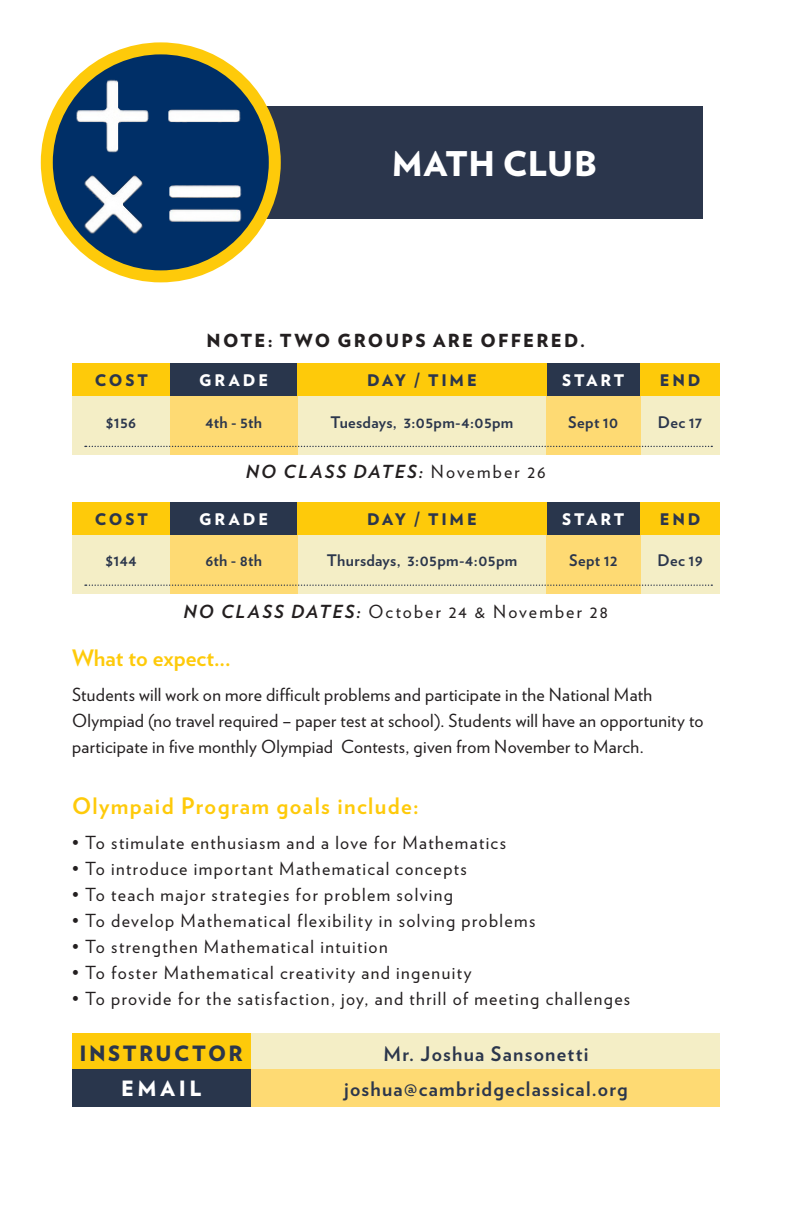
<style>
.page{position:relative;width:792px;height:1224px;background:#fff}
.page>*{position:absolute;margin:0;border:0;box-sizing:border-box;transform-origin:0 0}
.t1{font:900 34px "Verlag";letter-spacing:.01em;color:#fff}
.t2{font:700 22.6px "Verlag";letter-spacing:.06em;color:#feca0a}
.t3{font:700 22.6px "Verlag";color:#feca0a}
.t4{font:900 21px "Verlag";letter-spacing:.115em;color:#2b364c}
.t5{font:900 21px "Verlag";letter-spacing:.17em;color:#fff}
.t6{font:700 20px/35px "Verlag";letter-spacing:.06em;color:#2b364c;text-align:center}
.t7{font:18px "Verlag";letter-spacing:.075em;color:#231f20}
.t8{font:18px/26px "Verlag";letter-spacing:.015em;color:#231f20}
.t9{font:18px "Verlag";letter-spacing:.115em;color:#231f20}
.t10{font:900 18px "Verlag";letter-spacing:.12em;color:#231f20}
.t11{font:italic 700 18px "Verlag";letter-spacing:.115em;color:#231f20}
.t12{font:700 16px "Verlag";letter-spacing:.02em;color:#2b364c}
.t13{font:900 16px "Verlag";letter-spacing:.18em;color:#2b364c}
.t14{font:900 16px "Verlag";letter-spacing:.185em;color:#fff}
.s1{font-weight:400;font-style:normal}
.s2{font-weight:700;font-style:italic}
</style>
<div class="page">
<div style="left:225px;top:106px;width:478px;height:113px;background:#2b364c"></div>
<div style="left:41px;top:42px;width:240px;height:240px;background:#feca0a;border-radius:50%"></div>
<img style="left:53px;top:54px;width:216px;height:216px;border-radius:108px">
<div style="left:250px;top:1034px;width:470px;height:37px;background:#f4eec6"></div>
<div style="left:72px;top:1034px;width:178px;height:37px;background:#feca0a"></div>
<div style="left:250px;top:1069px;width:470px;height:37px;background:#feda73"></div>
<div style="left:72px;top:1069px;width:178px;height:37px;background:#29364c"></div>
<div style="left:72px;top:364px;width:98px;height:91px;background:#f4eec6"></div>
<div style="left:72px;top:502px;width:98px;height:92px;background:#f4eec6"></div>
<div style="left:297px;top:364px;width:250px;height:91px;background:#f4eec6"></div>
<div style="left:297px;top:502px;width:250px;height:92px;background:#f4eec6"></div>
<div style="left:640px;top:364px;width:80px;height:91px;background:#f4eec6"></div>
<div style="left:640px;top:502px;width:80px;height:92px;background:#f4eec6"></div>
<div style="left:170px;top:369px;width:127px;height:86px;background:#feda73"></div>
<div style="left:170px;top:508px;width:127px;height:86px;background:#feda73"></div>
<div style="left:546px;top:369px;width:94px;height:86px;background:#feda73"></div>
<div style="left:546px;top:508px;width:94px;height:86px;background:#feda73"></div>
<div style="left:170px;top:364px;width:127px;height:32px;background:#29364c"></div>
<div style="left:170px;top:502px;width:127px;height:33px;background:#29364c"></div>
<div style="left:546px;top:364px;width:94px;height:32px;background:#29364c"></div>
<div style="left:546px;top:502px;width:94px;height:33px;background:#29364c"></div>
<div style="left:72px;top:364px;width:98px;height:32px;background:#feca0a"></div>
<div style="left:72px;top:502px;width:98px;height:33px;background:#feca0a"></div>
<div style="left:297px;top:364px;width:250px;height:32px;background:#feca0a"></div>
<div style="left:297px;top:502px;width:250px;height:33px;background:#feca0a"></div>
<div style="left:640px;top:364px;width:80px;height:32px;background:#feca0a"></div>
<div style="left:640px;top:502px;width:80px;height:33px;background:#feca0a"></div>
<svg style="left:85px;top:446px;width:627px;height:1px"></svg>
<svg style="left:85px;top:585px;width:627px;height:1px"></svg>
<h1 class="t1" style="left:392px;top:136px;width:207px">MATH CLUB</h1>
<p class="t10" style="left:207px;top:325px;width:304px">NOTE: TWO GROUPS ARE OFFE</p>
<p class="t10" style="left:537px;top:325px;width:50px">RED.</p>
<p class="t13" style="left:95px;top:367px;width:55px">COST</p>
<p class="t14" style="left:199px;top:367px;width:68px">GRADE</p>
<p class="t13" style="left:367px;top:367px;width:109px">DAY / TIME</p>
<p class="t14" style="left:562px;top:367px;width:64px">START</p>
<p class="t13" style="left:660px;top:367px;width:42px">END</p>
<p class="t12" style="left:106px;top:409px;width:32px">$156</p>
<p class="t12" style="left:206px;top:409px;width:58px">4th - 5th</p>
<p class="t12" style="left:331px;top:409px;width:184px">Tuesdays, 3:05pm-4:05pm</p>
<p class="t12" style="left:568px;top:409px;width:52px">Sept 10</p>
<p class="t12" style="left:658px;top:409px;width:46px">Dec 17</p>
<p class="t11" style="left:246px;top:458px;width:302px">NO CLASS DATES: <span class="s1">November 26</span></p>
<p class="t13" style="left:95px;top:506px;width:55px">COST</p>
<p class="t14" style="left:199px;top:506px;width:68px">GRADE</p>
<p class="t13" style="left:367px;top:506px;width:109px">DAY / TIME</p>
<p class="t14" style="left:562px;top:506px;width:64px">START</p>
<p class="t13" style="left:660px;top:506px;width:42px">END</p>
<p class="t12" style="left:106px;top:548px;width:33px">$144</p>
<p class="t12" style="left:205px;top:548px;width:58px">6th - 8th</p>
<p class="t12" style="left:327px;top:548px;width:192px">Thursdays, 3:05pm-4:05pm</p>
<p class="t12" style="left:569px;top:548px;width:50px">Sept 12</p>
<p class="t12" style="left:658px;top:548px;width:46px">Dec 19</p>
<p class="t9" style="left:183px;top:598px;width:426px"><span class="s2">NO CLASS DATES:</span> October 24 &amp; November 28</p>
<p class="t3" style="left:72px;top:641px;width:160px">What to expect...</p>
<p class="t8" style="left:72px;top:681px;width:633px">Students will work on more difficult problems and participate in the National Math<br>Olympiad (no travel required – paper test at school). Students will have an opportunity to participate in five monthly Olympiad Contests, given from November to March.</p>
<p class="t2" style="left:72px;top:789px;width:348px">Olympaid Program goals include:</p>
<p class="t7" style="left:72px;top:829px;width:436px">• To stimulate enthusiasm and a love for Mathematics</p>
<p class="t7" style="left:72px;top:855px;width:396px">• To introduce important Mathematical concepts</p>
<p class="t7" style="left:72px;top:881px;width:383px">• To teach major strategies for problem solving</p>
<p class="t7" style="left:72px;top:907px;width:465px">• To develop Mathematical flexibility in solving problems</p>
<p class="t7" style="left:72px;top:933px;width:317px">• To strengthen Mathematical intuition</p>
<p class="t7" style="left:72px;top:959px;width:401px">• To foster Mathematical creativity and ingenuity</p>
<p class="t7" style="left:72px;top:985px;width:560px">• To provide for the satisfaction, joy, and thrill of meeting challenges</p>
<p class="t4" style="left:79px;top:1036px;width:165px">I NSTRUCTOR</p>
<p class="t5" style="left:121px;top:1071px;width:82px">EMAIL</p>
<p class="t6" style="left:344px;top:1035px;width:285px">Mr. Joshua Sansonetti joshua@cambridgeclassical.org</p>
</div>
